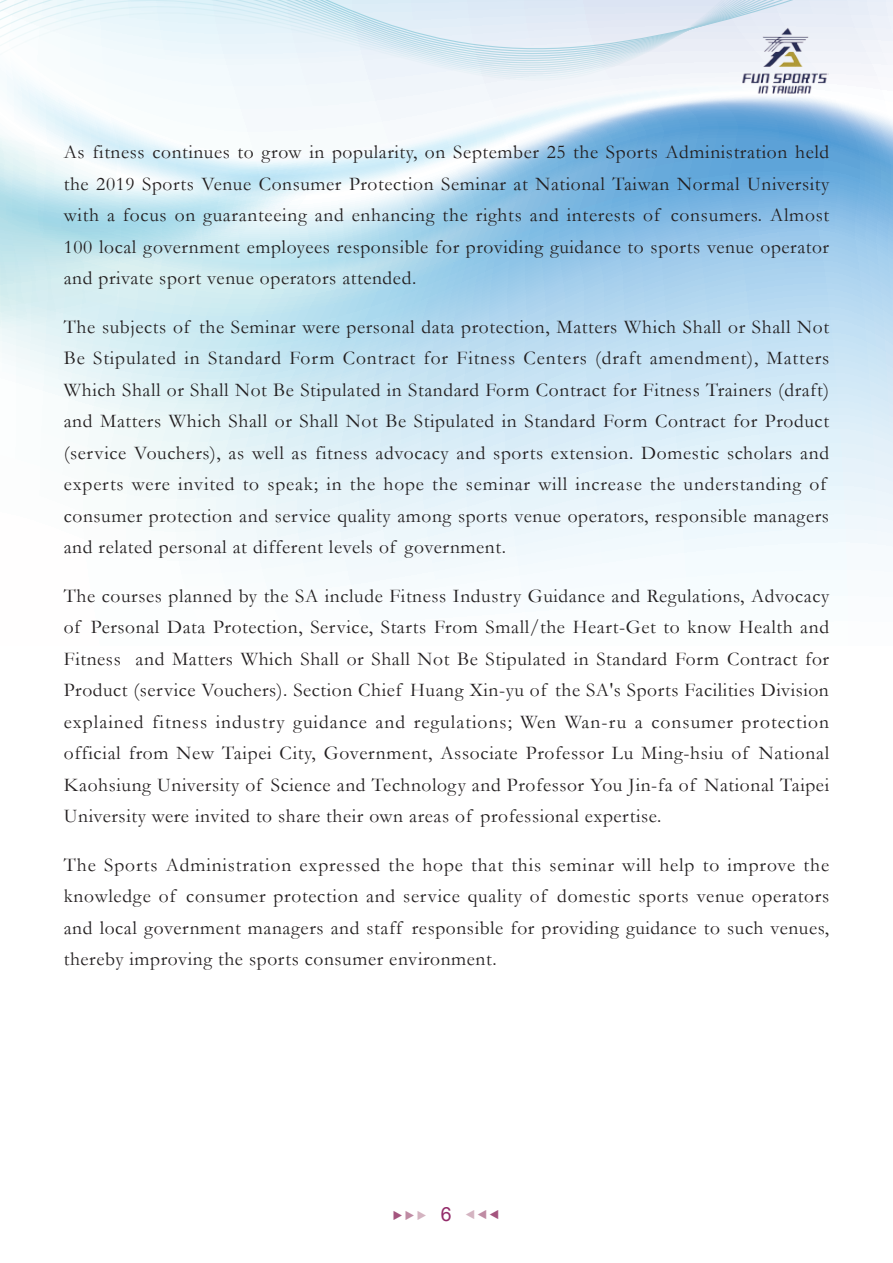
<style>
.page{position:relative;width:893px;height:1263px;background:#fff}
.page>*{position:absolute;margin:0;border:0;box-sizing:border-box;transform-origin:0 0}
.t1{font:19.5px/31.5px "Garamond";letter-spacing:.03em;color:#231f20;text-align:justify}
.t2{font:19.5px "Arial";color:#932b69}
.t3{font:700 12px "Century Gothic";color:#a4547e;scale:1.1 1}
.t4{font:700 12px "Century Gothic";color:#bf8ba3;scale:1.1 1}
.t5{font:700 12px "Century Gothic";color:#d4b4c1;scale:1.1 1}
</style>
<div class="page">
<svg style="left:0;top:59px;width:893px;height:526px"></svg>
<svg style="left:518px;top:114px;width:275px;height:7px"></svg>
<svg style="left:518px;top:102px;width:292px;height:6px"></svg>
<svg style="left:518px;top:95px;width:301px;height:7px"></svg>
<div style="left:518px;top:76px;width:327px;height:7px;background:#f3f6fa"></div>
<svg style="left:518px;top:70px;width:335px;height:6px"></svg>
<svg style="left:518px;top:64px;width:344px;height:6px"></svg>
<svg style="left:70px;top:49px;width:823px;height:3px"></svg>
<svg style="left:0;top:0;width:893px;height:49px;background:#e1edf6"></svg>
<svg style="left:0;top:52px;width:518px;height:278px"></svg>
<img style="left:741px;top:26px;width:87px;height:69px">
<p class="t1" style="left:64px;top:136px;width:767px">As fitness continues to grow in popularity, on September 25 the Sports Administration held the 2019 Sports Venue Consumer Protection Seminar at National Taiwan Normal University with a focus on guaranteeing and enhancing the rights and interests of consumers. Almost 100 local government employees responsible for providing guidance to sports venue operator and private sport venue operators attended.</p>
<p class="t1" style="left:64px;top:310px;width:767px;text-align:left">The subjects of the Seminar were personal data protection, Matters Which Shall or Shall Not Be Stipulated in Standard Form Contract for Fitness Centers (draft amendment), Matters Which Shall or Shall Not Be Stipulated in Standard Form Contract for Fitness Trainers (draft) and Matters Which Shall or Shall Not Be Stipulated in Standard Form Contract for Product (service Vouchers), as well as fitness advocacy and sports extension. Domestic scholars and experts were invited to speak; in the hope the seminar will increase the understanding of consumer protection and service quality among sports venue operators, responsible managers and related personal at different levels of government.</p>
<p class="t1" style="left:64px;top:579px;width:767px">The courses planned by the SA include Fitness Industry Guidance and Regulations, Advocacy of Personal Data Protection, Service, Starts From Small/the Heart-Get to know Health and Fitness and Matters Which Shall or Shall Not Be Stipulated in Standard Form Contract for Product (service Vouchers). Section Chief Huang Xin-yu of the SA's Sports Facilities Division explained fitness industry guidance and regulations; Wen Wan-ru a consumer protection official from New Taipei City, Government, Associate Professor Lu Ming-hsiu of National Kaohsiung University of Science and Technology and Professor You Jin-fa of National Taipei University were invited to share their own areas of professional expertise.</p>
<p class="t1" style="left:64px;top:848px;width:767px">The Sports Administration expressed the hope that this seminar will help to improve the knowledge of consumer protection and service quality of domestic sports venue operators and local government managers and staff responsible for providing guidance to such venues, thereby improving the sports consumer environment.</p>
<p class="t3" style="left:388px;top:1221px;width:13px;rotate:-90deg">▼</p>
<p class="t4" style="left:400px;top:1221px;width:13px;rotate:-90deg">▼</p>
<p class="t5" style="left:412px;top:1221px;width:13px;rotate:-90deg">▼</p>
<p class="t2" style="left:441px;top:1202px;width:12px">6</p>
<p class="t5" style="left:480px;top:1208px;width:13px;rotate:90deg">▼</p>
<p class="t4" style="left:492px;top:1208px;width:13px;rotate:90deg">▼</p>
<p class="t3" style="left:504px;top:1208px;width:13px;rotate:90deg">▼</p>
</div>
